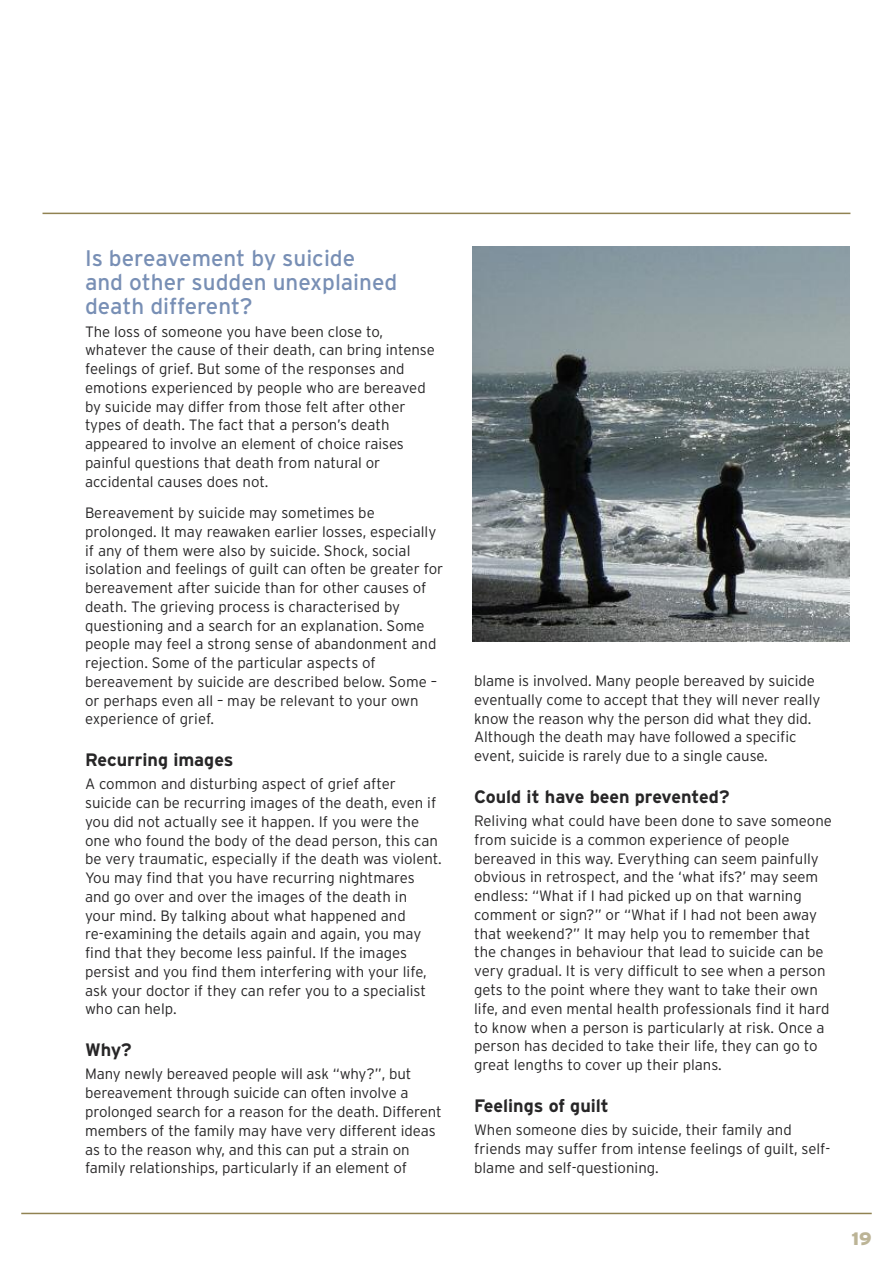
<style>
.page{position:relative;width:893px;height:1263px;background:#fff}
.page>*{position:absolute;margin:0;border:0;box-sizing:border-box;transform-origin:0 0}
.t1{font:22.5px/24px "Interstate";color:#788fb5}
.t2{font:700 18px "Interstate";color:#272627}
.t3{font:900 18px "Interstate";color:#bcb496}
.t4{font:300 15px/18.8px "Interstate";color:#272627}
</style>
<div class="page">
<hr style="left:21px;top:1213px;width:851px;height:1px;background:#908251">
<hr style="left:43px;top:213px;width:807px;height:1px;background:#908251">
<img style="left:473px;top:247px;width:377px;height:394px">
<h1 class="t1" style="left:85px;top:246px;width:314px">Is bereavement by suicide and other sudden unexplained death different?</h1>
<p class="t4" style="left:85px;top:322px;width:351px">The loss of someone you have been close to, whatever the cause of their death, can bring intense feelings of grief. But some of the responses and emotions experienced by people who are bereaved by suicide may differ from those felt after other types of death. The fact that a person’s death appeared to involve an element of choice raises painful questions that death from natural or accidental causes does not.</p>
<p class="t4" style="left:85px;top:504px;width:360px">Bereavement by suicide may sometimes be prolonged. It may reawaken earlier losses, especially if any of them were also by suicide. Shock, social isolation and feelings of guilt can often be greater for bereavement after suicide than for other causes of death. The grieving process is characterised by questioning and a search for an explanation. Some people may feel a strong sense of abandonment and rejection. Some of the particular aspects of bereavement by suicide are described below. Some – or perhaps even all – may be relevant to your own experience of grief.</p>
<p class="t2" style="left:85px;top:750px;width:150px">Recurring images</p>
<p class="t4" style="left:85px;top:775px;width:358px">A common and disturbing aspect of grief after suicide can be recurring images of the death, even if you did not actually see it happen. If you were the one who found the body of the dead person, this can be very traumatic, especially if the death was violent.<br>You may find that you have recurring nightmares and go over and over the images of the death in<br>your mind. By talking about what happened and re-examining the details again and again, you may find that they become less painful. If the images persist and you find them interfering with your life, ask your doctor if they can refer you to a specialist who can help.</p>
<p class="t2" style="left:85px;top:1040px;width:48px">Why?</p>
<p class="t4" style="left:85px;top:1065px;width:358px">Many newly bereaved people will ask “why?”, but bereavement through suicide can often involve a prolonged search for a reason for the death. Different members of the family may have very different ideas as to the reason why, and this can put a strain on family relationships, particularly if an element of</p>
<p class="t4" style="left:474px;top:672px;width:348px">blame is involved. Many people bereaved by suicide eventually come to accept that they will never really know the reason why the person did what they did.<br>Although the death may have followed a specific event, suicide is rarely due to a single cause.</p>
<p class="t2" style="left:474px;top:786px;width:257px">Could it have been prevented?</p>
<p class="t4" style="left:474px;top:812px;width:359px">Reliving what could have been done to save someone from suicide is a common experience of people bereaved in this way. Everything can seem painfully obvious in retrospect, and the ‘what ifs?’ may seem endless: “What if I had picked up on that warning comment or sign?” or “What if I had not been away that weekend?” It may help you to remember that the changes in behaviour that lead to suicide can be very gradual. It is very difficult to see when a person gets to the point where they want to take their own life, and even mental health professionals find it hard to know when a person is particularly at risk. Once a person has decided to take their life, they can go to great lengths to cover up their plans.</p>
<p class="t2" style="left:474px;top:1095px;width:136px">Feelings of guilt</p>
<p class="t4" style="left:474px;top:1120px;width:358px">When someone dies by suicide, their family and friends may suffer from intense feelings of guilt, self&shy;blame and self-questioning.</p>
<p class="t3" style="left:852px;top:1228px;width:22px">19</p>
</div>
